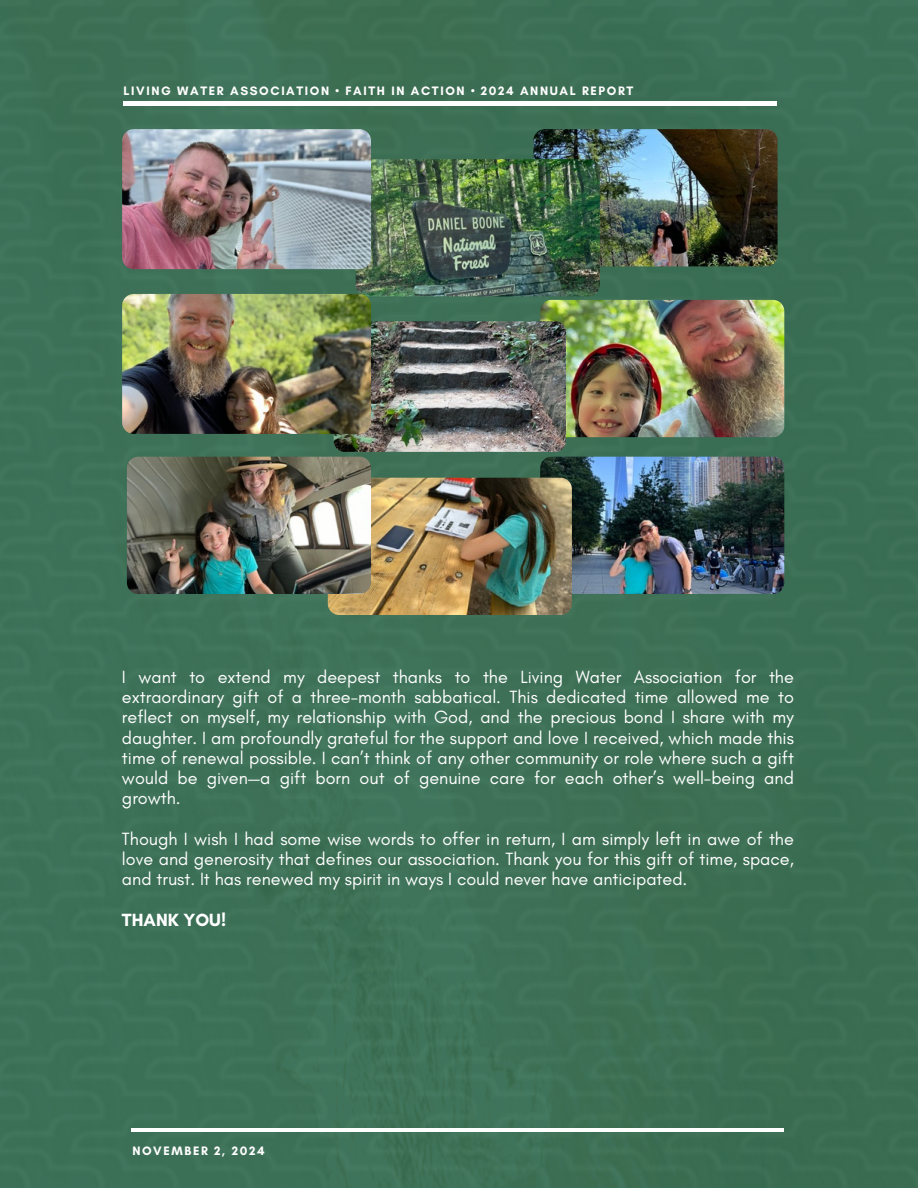
<style>
.page{position:relative;width:918px;height:1188px;background:#3d7056}
.page>*{position:absolute;margin:0;border:0;box-sizing:border-box;transform-origin:0 0}
.t1{font:18px/20.2px "Glacial Indifference";color:#fff;text-align:justify}
.t2{font:700 18px "Glacial Indifference";color:#fff}
.t3{font:700 12.45px "Glacial Indifference";letter-spacing:.13em;color:#fffefe}
</style>
<div class="page">
<hr style="left:123px;top:102px;width:654px;height:3px;background:#fffefe">
<hr style="left:132px;top:1128px;width:652px;height:3px;background:#fffefe">
<img style="left:533px;top:129px;width:245px;height:137px;border-radius:11px">
<img style="left:540px;top:300px;width:244px;height:137px;border-radius:11px">
<img style="left:334px;top:321px;width:232px;height:131px;border-radius:11px">
<img style="left:356px;top:159px;width:244px;height:137px;border-radius:11px">
<img style="left:122px;top:294px;width:249px;height:140px;border-radius:12px">
<img style="left:540px;top:457px;width:244px;height:137px;border-radius:11px">
<img style="left:328px;top:478px;width:244px;height:137px;border-radius:11px">
<img style="left:122px;top:129px;width:249px;height:140px;border-radius:12px">
<img style="left:127px;top:457px;width:244px;height:137px;border-radius:11px">
<p class="t3" style="left:124px;top:84px;width:511px">LIVING WATER ASSOCIATION • FAITH IN ACTION • 2024 ANNUAL REPORT</p>
<p class="t1" style="left:122px;top:667px;width:673px">I want to extend my deepest thanks to the Living Water Association for the extraordinary gift of a three-month sabbatical. This dedicated time allowed me to reflect on myself, my relationship with God, and the precious bond I share with my daughter. I am profoundly grateful for the support and love I received, which made this time of renewal possible. I can’t think of any other community or role where such a gift would be given—a gift born out of genuine care for each other’s well-being and growth.</p>
<p class="t1" style="left:122px;top:829px;width:673px">Though I wish I had some wise words to offer in return, I am simply left in awe of the love and generosity that defines our association. Thank you for this gift of time, space, and trust. It has renewed my spirit in ways I could never have anticipated.</p>
<p class="t2" style="left:122px;top:909px;width:106px">THANK YOU!</p>
<p class="t3" style="left:132px;top:1143px;width:134px">NOVEMBER 2, 2024</p>
</div>
